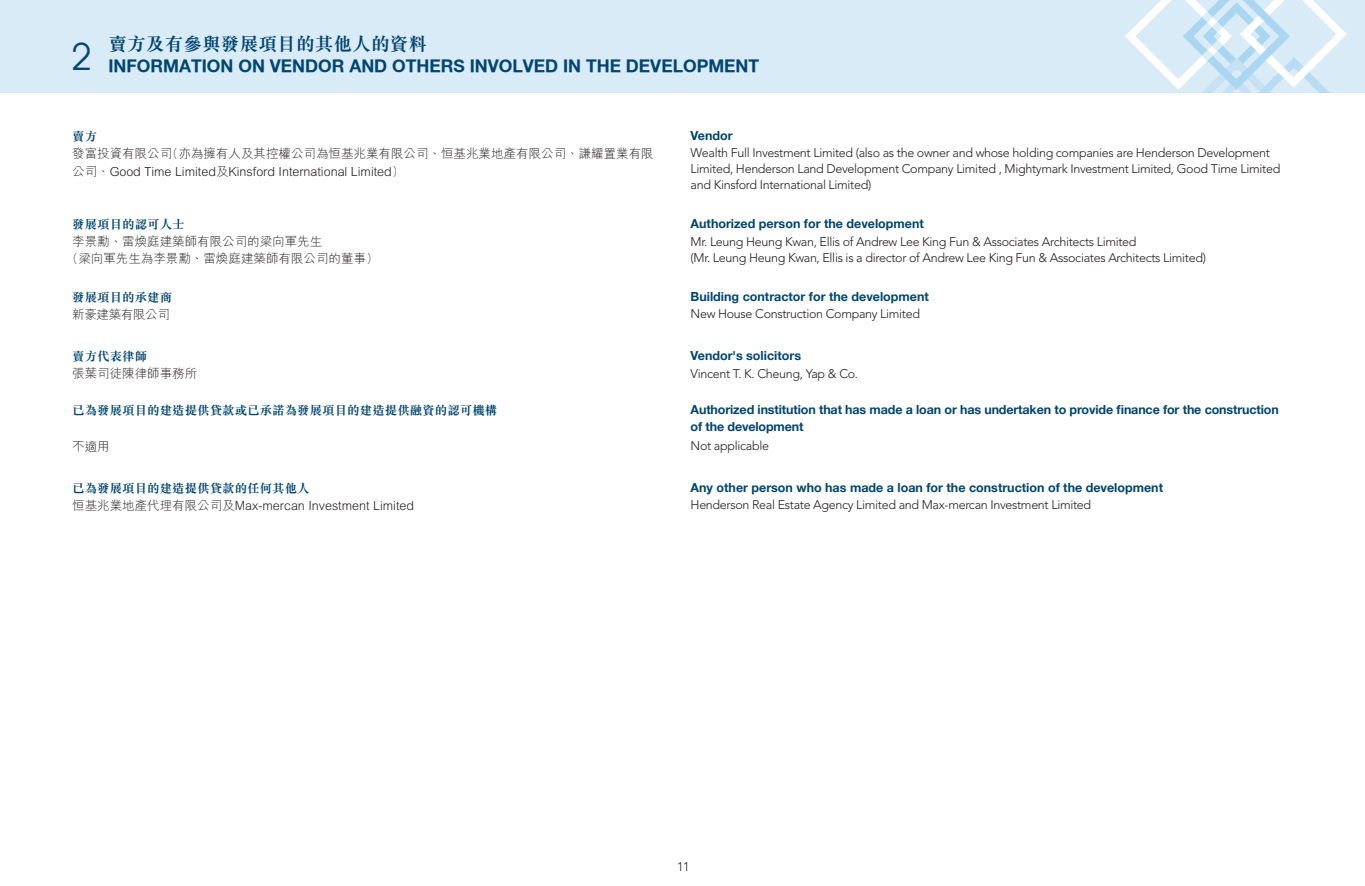
<style>
.page{position:relative;width:1365px;height:886px;background:#fff}
.page>*{position:absolute;margin:0;border:0;box-sizing:border-box;transform-origin:0 0}
.t1{font:37.5px "Avant Garde IT Cby BT";color:#014570}
.t2{font:700 18.75px "M Sung HK";color:#014570}
.t3{font:700 17.5px "Helvetica Neue";color:#014570}
.t4{font:300 12.5px/16.2px "Avenir LT Std";letter-spacing:-.025em;color:#231f20}
.t5{font:700 12.5px/16.2px "Helvetica Neue";color:#014570}
.t6{font:300 12.5px/18.8px "M Hei HK";color:#231f20}
.t7{font:700 12.5px "M Sung HK";color:#014570}
.t8{font:300 12.5px "M Hei HK";letter-spacing:-.025em;color:#231f20}
</style>
<div class="page">
<div style="left:0;top:0;width:1364px;height:93px;background:#d9ebf7"></div>
<svg style="left:1125px;top:0;width:221px;height:93px"></svg>
<h1 class="t1" style="left:71px;top:34px;width:23px">2</h1>
<h2 class="t2" style="left:108px;top:31px;width:320px">賣方及有參與發展項目的其他人的資料</h2>
<h3 class="t3" style="left:108px;top:55px;width:652px">INFORMATION ON VENDOR AND OTHERS INVOLVED IN THE DEVELOPMENT</h3>
<p class="t7" style="left:72px;top:128px;width:26px">賣方</p>
<p class="t5" style="left:690px;top:127px;width:43px">Vendor</p>
<p class="t6" style="left:72px;top:143px;width:583px">發富投資有限公司(亦為擁有人及其控權公司為恒基兆業有限公司、恒基兆業地產有限公司、謙耀置業有限公司、Good Time Limited及Kinsford International Limited)</p>
<p class="t4" style="left:690px;top:145px;width:591px">Wealth Full Investment Limited (also as the owner and whose holding companies are Henderson Development<br>Limited, Henderson Land Development Company Limited , Mightymark Investment Limited, Good Time Limited and Kinsford International Limited)</p>
<p class="t7" style="left:72px;top:216px;width:114px">發展項目的認可人士</p>
<p class="t5" style="left:690px;top:215px;width:235px">Authorized person for the development</p>
<p class="t6" style="left:72px;top:233px;width:301px;line-height:16.2px">李景勳、雷煥庭建築師有限公司的梁向軍先生<br>(梁向軍先生為李景勳、雷煥庭建築師有限公司的董事)</p>
<p class="t4" style="left:690px;top:233px;width:517px">Mr. Leung Heung Kwan, Ellis of Andrew Lee King Fun &amp; Associates Architects Limited<br>(Mr. Leung Heung Kwan, Ellis is a director of Andrew Lee King Fun &amp; Associates Architects Limited)</p>
<p class="t7" style="left:72px;top:288px;width:101px">發展項目的承建商</p>
<p class="t5" style="left:690px;top:288px;width:240px">Building contractor for the development</p>
<p class="t8" style="left:72px;top:305px;width:99px">新豪建築有限公司</p>
<p class="t4" style="left:690px;top:305px;width:231px">New House Construction Company Limited</p>
<p class="t7" style="left:72px;top:348px;width:76px">賣方代表律師</p>
<p class="t5" style="left:690px;top:347px;width:112px">Vendor's solicitors</p>
<p class="t6" style="left:72px;top:364px;width:126px">張葉司徒陳律師事務所</p>
<p class="t4" style="left:690px;top:365px;width:169px">Vincent T. K. Cheung, Yap &amp; Co.</p>
<p class="t7" style="left:72px;top:401px;width:426px">已為發展項目的建造提供貸款或已承諾為發展項目的建造提供融資的認可機構</p>
<p class="t5" style="left:690px;top:401px;width:589px">Authorized institution that has made a loan or has undertaken to provide finance for the construction of the development</p>
<p class="t6" style="left:72px;top:437px;width:39px">不適用</p>
<p class="t4" style="left:690px;top:438px;width:80px">Not applicable</p>
<p class="t7" style="left:72px;top:480px;width:239px">已為發展項目的建造提供貸款的任何其他人</p>
<p class="t5" style="left:690px;top:479px;width:474px">Any other person who has made a loan for the construction of the development</p>
<p class="t6" style="left:72px;top:496px;width:343px">恒基兆業地產代理有限公司及Max-mercan Investment Limited</p>
<p class="t4" style="left:690px;top:497px;width:402px">Henderson Real Estate Agency Limited and Max-mercan Investment Limited</p>
<p class="t4" style="left:677px;top:858px;width:14px">11</p>
</div>
